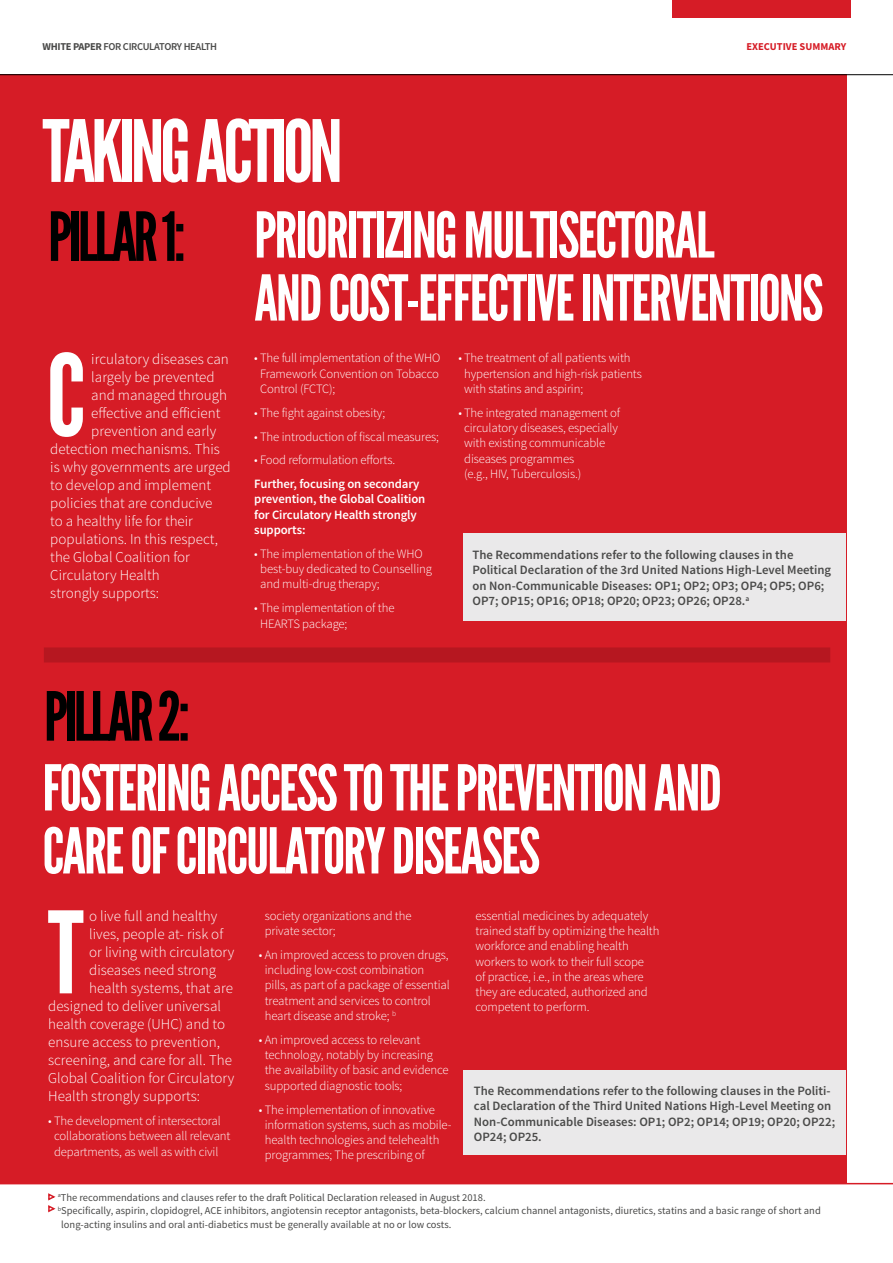
<style>
.page{position:relative;width:893px;height:1263px;background:#fff}
.page>*{position:absolute;margin:0;border:0;box-sizing:border-box;transform-origin:0 0}
.t1{font:112.95px "League Gothic";color:#fff}
.t2{font:85.5px "League Gothic";letter-spacing:-.05em;color:#fff}
.t3{font:67.5px "League Gothic";letter-spacing:-.05em;color:#000}
.t4{font:63px/63px "League Gothic";letter-spacing:-.03em;color:#fff}
.t5{font:300 15px "Source Sans Pro";color:#fff}
.t6{font:300 12.75px/15.3px "Source Sans Pro";letter-spacing:-.01em;color:#fff}
.t7{font:600 12.75px/15.3px "Source Sans Pro";color:#4a4a49}
.t8{font:600 12.75px/15.3px "Source Sans Pro";letter-spacing:-.01em;color:#fff}
.t9{font:10.5px "Source Sans Pro";color:#4a4a49}
.t10{font:600 10.5px "Source Sans Pro";letter-spacing:-.03em;color:#4a4a49}
.t11{font:700 10.5px "Source Sans Pro";color:#d61c26}
.s1{font-weight:700}
</style>
<div class="page">
<div style="left:0;top:75px;width:846px;height:1109px;background:#d61c26"></div>
<hr style="left:0;top:1183px;width:893px;height:1px;background:#d61c26">
<div style="left:672px;top:0;width:178px;height:18px;background:#d61c26"></div>
<hr style="left:0;top:74px;width:893px;height:1px;background:#000">
<div style="left:464px;top:533px;width:382px;height:88px;background:#eae9ea"></div>
<div style="left:464px;top:1070px;width:382px;height:85px;background:#eae9ea"></div>
<div style="left:44px;top:647px;width:786px;height:15px;background:#b61720"></div>
<svg style="left:48px;top:1193px;width:8px;height:20px"></svg>
<p class="t10" style="left:43px;top:40px;width:176px"><span class="s1">WHITE PAPER</span> FOR CIRCULATORY HEALTH</p>
<p class="t11" style="left:746px;top:40px;width:101px">EXECUTIVE SUMMARY</p>
<h2 class="t2" style="left:43px;top:101px;width:302px">TAKING ACTION</h2>
<h3 class="t3" style="left:48px;top:197px;width:139px">PILLAR 1:</h3>
<h1 class="t1" style="left:47px;top:328px;width:41px">C</h1>
<p class="t5" style="left:91px;top:350px;width:139px">irculatory diseases can</p>
<p class="t5" style="left:91px;top:368px;width:125px">largely be prevented</p>
<p class="t5" style="left:91px;top:386px;width:137px">and managed through</p>
<p class="t5" style="left:91px;top:404px;width:131px">effective and efficient</p>
<p class="t5" style="left:91px;top:422px;width:126px">prevention and early</p>
<p class="t5" style="left:50px;top:440px;width:171px">detection mechanisms. This</p>
<p class="t5" style="left:50px;top:458px;width:182px">is why governments are urged</p>
<p class="t5" style="left:50px;top:476px;width:162px">to develop and implement</p>
<p class="t5" style="left:50px;top:494px;width:164px">policies that are conducive</p>
<p class="t5" style="left:50px;top:512px;width:144px">to a healthy life for their</p>
<p class="t5" style="left:50px;top:530px;width:169px">populations. In this respect,</p>
<p class="t5" style="left:50px;top:548px;width:141px">the Global Coalition for</p>
<p class="t5" style="left:50px;top:566px;width:111px">Circulatory Health</p>
<p class="t5" style="left:50px;top:584px;width:110px">strongly supports:</p>
<h3 class="t3" style="left:44px;top:676px;width:148px">PILLAR 2:</h3>
<h3 class="t4" style="left:254px;top:204px;width:571px">PRIORITIZING MULTISECTORAL<br>AND COST-EFFECTIVE INTERVENTIONS</h3>
<p class="t6" style="left:260px;top:350px;width:182px;text-align:justify;text-indent:-6px">• The full implementation of the WHO Framework Convention on Tobacco Control (FCTC);</p>
<p class="t6" style="left:254px;top:405px;width:132px">• The fight against obesity;</p>
<p class="t6" style="left:254px;top:429px;width:186px">• The introduction of fiscal measures;</p>
<p class="t6" style="left:254px;top:452px;width:142px">• Food reformulation efforts.</p>
<p class="t8" style="left:254px;top:477px;width:173px">Further, focusing on secondary prevention, the Global Coalition for Circulatory Health strongly supports:</p>
<p class="t6" style="left:260px;top:546px;width:173px;text-indent:-6px">• The implementation of the WHO best-buy dedicated to Counselling and multi-drug therapy;</p>
<p class="t6" style="left:260px;top:600px;width:136px;text-indent:-6px">• The implementation of the<br>HEARTS package;</p>
<p class="t6" style="left:464px;top:350px;width:179px;text-indent:-6px">• The treatment of all patients with hypertension and high-risk patients with statins and aspirin;</p>
<p class="t6" style="left:464px;top:405px;width:158px;text-indent:-6px">• The integrated management of circulatory diseases, especially with existing communicable diseases programmes<br>(e.g., HIV, Tuberculosis.)</p>
<p class="t7" style="left:472px;top:547px;width:360px">The Recommendations refer to the following clauses in the Political Declaration of the 3rd United Nations High-Level Meeting on Non-Communicable Diseases: OP1; OP2; OP3; OP4; OP5; OP6; OP7; OP15; OP16; OP18; OP20; OP23; OP26; OP28.<sup>a</sup></p>
<h3 class="t4" style="left:42px;top:757px;width:681px">FOSTERING ACCESS TO THE PREVENTION AND<br>CARE OF CIRCULATORY DISEASES</h3>
<h1 class="t1" style="left:48px;top:886px;width:37px">T</h1>
<p class="t5" style="left:89px;top:907px;width:130px">o live full and healthy</p>
<p class="t6" style="left:475px;top:908px;width:186px">essential medicines by adequately trained staff by optimizing the health workforce and enabling health workers to work to their full scope<br>of practice, i.e., in the areas where they are educated, authorized and competent to perform.</p>
<p class="t6" style="left:265px;top:908px;width:148px">society organizations and the private sector;</p>
<p class="t6" style="left:265px;top:947px;width:186px;text-indent:-6px">• An improved access to proven drugs, including low-cost combination pills, as part of a package of essential treatment and services to control heart disease and stroke; <sup>b</sup></p>
<p class="t6" style="left:265px;top:1032px;width:185px;text-indent:-6px">• An improved access to relevant technology, notably by increasing the availability of basic and evidence supported diagnostic tools;</p>
<p class="t6" style="left:265px;top:1102px;width:188px;text-indent:-6px">• The implementation of innovative information systems, such as mobile&shy;health technologies and telehealth programmes; The prescribing of</p>
<p class="t5" style="left:89px;top:925px;width:135px">lives, people at- risk of</p>
<p class="t5" style="left:89px;top:943px;width:147px">or living with circulatory</p>
<p class="t5" style="left:89px;top:961px;width:128px">diseases need strong</p>
<p class="t5" style="left:89px;top:979px;width:145px">health systems, that are</p>
<p class="t5" style="left:48px;top:997px;width:174px">designed to deliver universal</p>
<p class="t5" style="left:48px;top:1015px;width:178px">health coverage (UHC) and to</p>
<p class="t5" style="left:48px;top:1033px;width:173px">ensure access to prevention,</p>
<p class="t5" style="left:48px;top:1051px;width:185px">screening, and care for all. The</p>
<p class="t5" style="left:48px;top:1069px;width:188px">Global Coalition for Circulatory</p>
<p class="t5" style="left:48px;top:1087px;width:154px">Health strongly supports:</p>
<p class="t6" style="left:54px;top:1113px;width:178px;text-indent:-6px">• The development of intersectoral collaborations between all relevant departments, as well as with civil</p>
<p class="t7" style="left:474px;top:1083px;width:363px">The Recommendations refer to the following clauses in the Politi&shy;cal Declaration of the Third United Nations High-Level Meeting on Non-Communicable Diseases: OP1; OP2; OP14; OP19; OP20; OP22; OP24; OP25.</p>
<p class="t9" style="left:58px;top:1191px;width:429px"><sup>a</sup>The recommendations and clauses refer to the draft Political Declaration released in August 2018.</p>
<p class="t9" style="left:58px;top:1204px;width:764px"><sup>b</sup>Specifically, aspirin, clopidogrel, ACE inhibitors, angiotensin receptor antagonists, beta-blockers, calcium channel antagonists, diuretics, statins and a basic range of short and</p>
<p class="t9" style="left:61px;top:1218px;width:392px">long-acting insulins and oral anti-diabetics must be generally available at no or low costs.</p>
</div>
